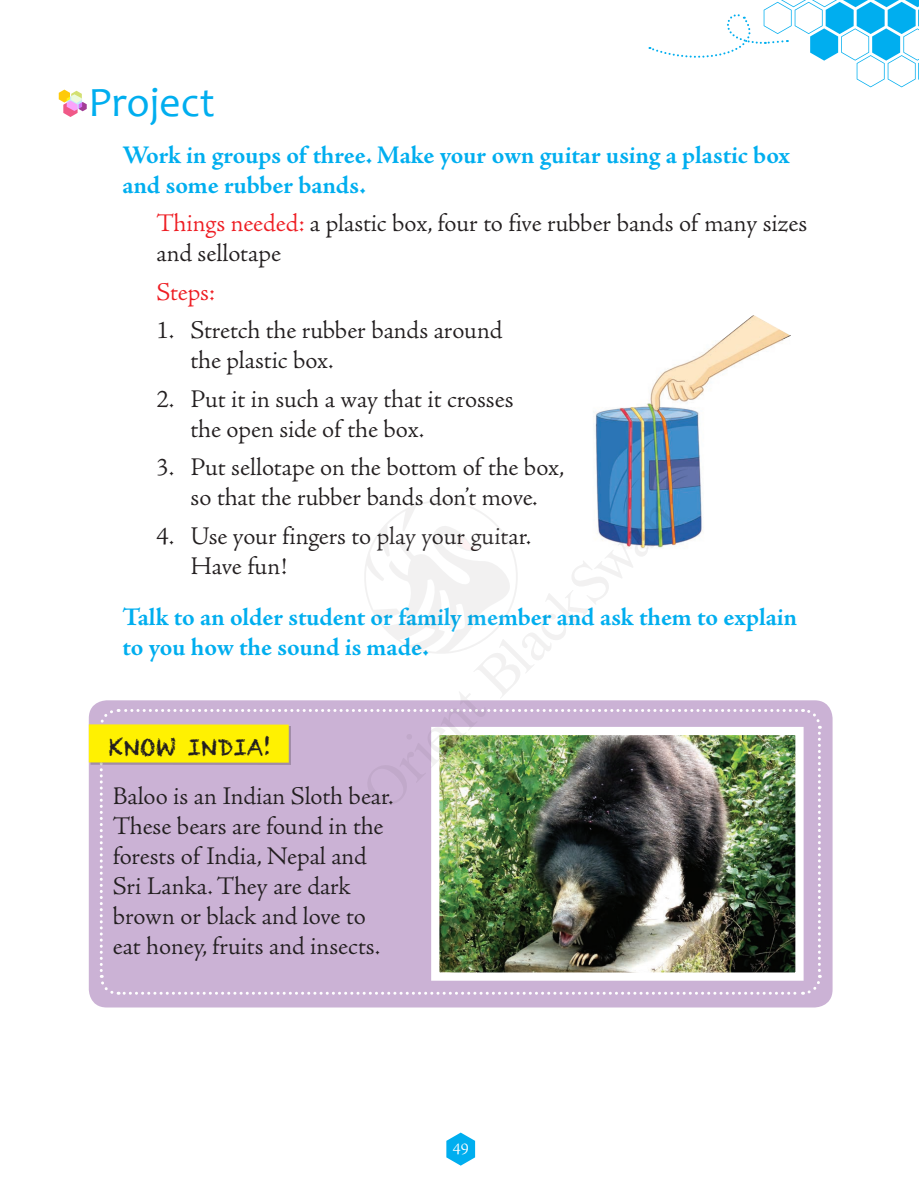
<style>
.page{position:relative;width:919px;height:1191px;background:#fff}
.page>*{position:absolute;margin:0;border:0;box-sizing:border-box;transform-origin:0 0}
.t1{font:42px "Candara";color:#00aeef}
.t2{font:300 25.5px/30px "Adobe Jenson Pro";letter-spacing:-.005em;color:#231f20}
.t3{font:700 25.5px/30px "Adobe Jenson Pro";letter-spacing:-.005em;color:#00aeef}
.t4{font:300 25.5px "Adobe Jenson Pro";letter-spacing:-.01em;color:#ee1d23}
.t5{font:22.5px "Chalkduster";color:#231f20}
.t6{font:300 16.5px "Adobe Jenson Pro";color:#fff}
.s1{color:#ee1d23}
</style>
<div class="page">
<svg style="left:446px;top:1132px;width:29px;height:34px"></svg>
<svg style="left:59px;top:90px;width:28px;height:27px"></svg>
<img style="left:593px;top:315px;width:198px;height:234px">
<div style="left:89px;top:700px;width:743px;height:307px;background:#cbb2d5;border-radius:18px"></div>
<svg style="left:98px;top:709px;width:724px;height:286px"></svg>
<div style="left:90px;top:726px;width:200px;height:38px;background:#a18da8"></div>
<div style="left:89px;top:724px;width:200px;height:39px;background:#fff101"></div>
<img style="left:440px;top:736px;width:354px;height:236px">
<div style="left:431px;top:727px;width:372px;height:254px;border:8px solid #fff"></div>
<svg style="left:648px;top:0;width:271px;height:87px"></svg>
<svg style="left:364px;top:500px;width:154px;height:153px"></svg>
<svg style="left:453px;top:532px;width:26px;height:26px"></svg>
<h1 class="t1" style="left:88px;top:76px;width:128px">Project</h1>
<p class="t3" style="left:122px;top:140px;width:669px">Work in groups of three. Make your own guitar using a plastic box and some rubber bands.</p>
<p class="t2" style="left:156px;top:209px;width:652px"><span class="s1">Things needed:</span> a plastic box, four to five rubber bands of many sizes and sellotape</p>
<p class="t4" style="left:156px;top:277px;width:60px">Steps:</p>
<p class="t2" style="left:190px;top:316px;width:313px;text-indent:-34px">1. Stretch the rubber bands around the plastic box.</p>
<p class="t2" style="left:190px;top:384px;width:324px;text-indent:-34px">2. Put it in such a way that it crosses the open side of the box.</p>
<p class="t2" style="left:156px;top:453px;width:409px;text-align:center">3. Put sellotape on the bottom of the box, so that the rubber bands don’t move.</p>
<p class="t2" style="left:190px;top:521px;width:342px;text-indent:-34px">4. Use your fingers to play your guitar.<br>Have fun!</p>
<p class="t3" style="left:122px;top:602px;width:676px">Talk to an older student or family member and ask them to explain to you how the sound is made.</p>
<p class="t5" style="left:109px;top:734px;width:164px">KNOW INDIA!</p>
<p class="t2" style="left:113px;top:781px;width:282px">Baloo is an Indian Sloth bear.<br>These bears are found in the forests of India, Nepal and<br>Sri Lanka. They are dark brown or black and love to eat honey, fruits and insects.</p>
<p class="t6" style="left:453px;top:1139px;width:17px">49</p>
</div>
